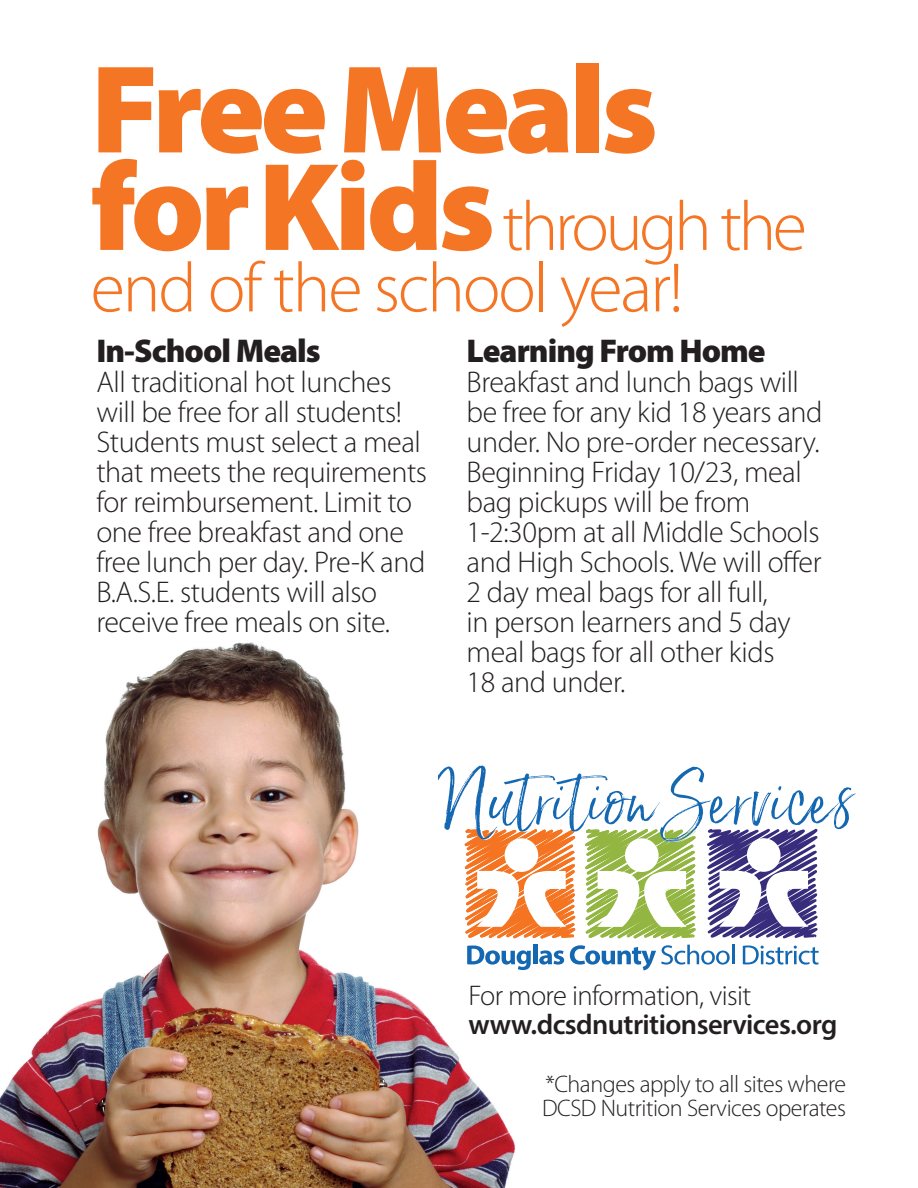
<style>
.page{position:relative;width:918px;height:1188px;background:#fff}
.page>*{position:absolute;margin:0;border:0;box-sizing:border-box;transform-origin:0 0}
.t1{font:900 126.3px "Myriad Pro";letter-spacing:-.04em;color:#f47523}
.t2{font:300 70.5px/61.5px "Myriad Pro";letter-spacing:-.03em;color:#f47523}
.t3{font:900 33px "Myriad Pro";letter-spacing:-.03em;color:#231f20}
.t4{font:300 30px/30px "Myriad Pro";letter-spacing:-.015em;color:#231f20}
.t5{font:600 28.5px "Myriad Pro";letter-spacing:-.02em;color:#231f20}
.t6{font:300 28.5px "Myriad Pro";letter-spacing:-.02em;color:#231f20}
.t7{font:300 24px "Myriad Pro";letter-spacing:-.02em;color:#231f20}
.s1{font-weight:900;font-size:126.3px}
</style>
<div class="page">
<img style="left:0;top:642px;width:524px;height:546px">
<svg style="left:438px;top:766px;width:418px;height:204px"></svg>
<p class="t1" style="left:91px;top:38px;width:569px">Free Meals</p>
<p class="t2" style="left:91px;top:197px;width:718px"><span class="s1">for Kids</span>through the end of the school year!</p>
<p class="t3" style="left:96px;top:332px;width:226px">In-School Meals</p>
<p class="t4" style="left:96px;top:368px;width:332px">All traditional hot lunches will be free for all students!<br>Students must select a meal that meets the requirements for reimbursement. Limit to one free breakfast and one free lunch per day. Pre-K and<br>B.A.S.E. students will also receive free meals on site.</p>
<p class="t3" style="left:467px;top:332px;width:301px">Learning From Home</p>
<p class="t4" style="left:467px;top:368px;width:357px">Breakfast and lunch bags will be free for any kid 18 years and under. No pre-order necessary.<br>Beginning Friday 10/23, meal bag pickups will be from<br>1-2:30pm at all Middle Schools and High Schools. We will offer<br>2 day meal bags for all full,<br>in person learners and 5 day meal bags for all other kids</p>
<p class="t4" style="left:467px;top:668px;width:160px">18 and under.</p>
<p class="t6" style="left:469px;top:980px;width:284px">For more information, visit</p>
<p class="t5" style="left:469px;top:1006px;width:370px">www.dcsdnutritionservices.org</p>
<p class="t7" style="left:545px;top:1071px;width:302px">*Changes apply to all sites where</p>
<p class="t7" style="left:542px;top:1095px;width:305px">DCSD Nutrition Services operates</p>
</div>
